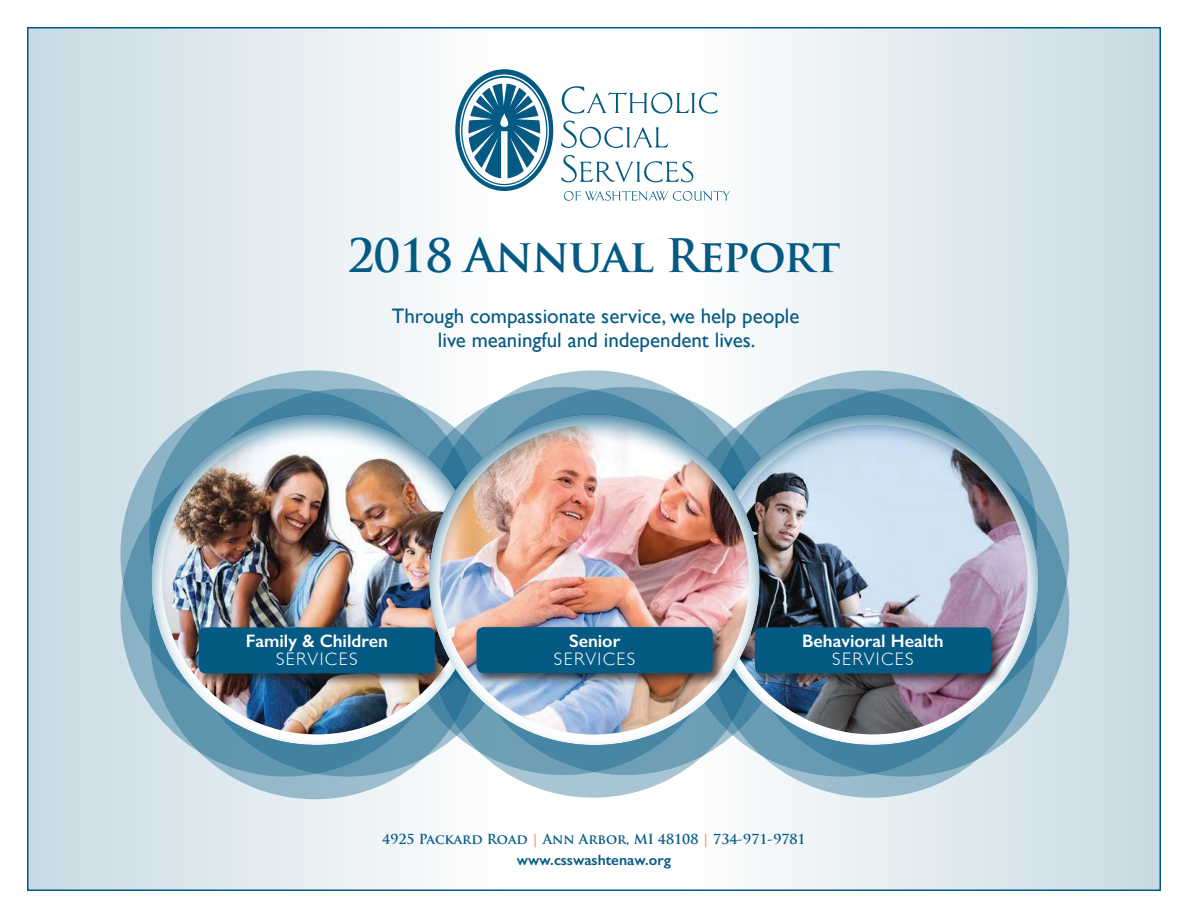
<style>
.page{position:relative;width:1188px;height:918px;background:#fff}
.page>*{position:absolute;margin:0;border:0;box-sizing:border-box;transform-origin:0 0}
.t1{font:700 45px "Trajan Pro";letter-spacing:-.02em;color:#045a83}
.t2{font:21px/24px "Gill Sans";color:#045a83;text-align:center}
.t3{font:600 18.15px "Gill Sans";color:#fff}
.t4{font:300 18.15px "Gill Sans";letter-spacing:.08em;color:#fff}
.t5{font:600 15px "Gill Sans";color:#045a83}
.t6{font:700 13.5px "Trajan Pro";color:#045a83}
.s1{color:#f47a1f}
</style>
<div class="page">
<div style="left:28px;top:28px;width:565px;height:861px;background:linear-gradient(to right,#c7dae3,#fff)"></div>
<div style="left:593px;top:28px;width:567px;height:861px;background:linear-gradient(to right,#fff,#c8dbe4)"></div>
<svg style="left:433px;top:376px;width:320px;height:320px;background:#6c9eb6"></svg>
<svg style="left:433px;top:472px;width:320px;height:320px;background:#84adc1"></svg>
<svg style="left:465px;top:450px;width:320px;height:320px;background:#5890ab"></svg>
<svg style="left:155px;top:376px;width:320px;height:320px;background:#659ab2"></svg>
<svg style="left:126px;top:451px;width:320px;height:320px;background:#6c9eb6"></svg>
<svg style="left:155px;top:474px;width:320px;height:320px;background:#76a4ba"></svg>
<svg style="left:188px;top:451px;width:320px;height:320px;background:#508ca8"></svg>
<img style="left:150px;top:414px;width:278px;height:331px">
<div style="left:195px;top:624px;width:253px;height:63px;background:#221f1f;opacity:.75"></div>
<div style="left:199px;top:627px;width:236px;height:46px;background:#045a83;border-radius:7px"></div>
<svg style="left:712px;top:376px;width:320px;height:320px;background:#74a3b9"></svg>
<svg style="left:712px;top:472px;width:320px;height:320px;background:#75a4ba"></svg>
<svg style="left:744px;top:394px;width:320px;height:320px;background:#6197b0"></svg>
<svg style="left:744px;top:451px;width:320px;height:320px;background:#5c93ae"></svg>
<img style="left:762px;top:414px;width:279px;height:331px">
<div style="left:751px;top:624px;width:253px;height:63px;background:#221f1f;opacity:.75"></div>
<div style="left:755px;top:627px;width:236px;height:46px;background:#045a83;border-radius:7px"></div>
<img style="left:428px;top:414px;width:334px;height:332px">
<div style="left:473px;top:624px;width:253px;height:62px;background:#221f1f;opacity:.75"></div>
<div style="left:477px;top:627px;width:236px;height:46px;background:#045a83;border-radius:7px"></div>
<svg style="left:562px;top:86px;width:156px;height:28px"></svg>
<svg style="left:562px;top:121px;width:107px;height:27px"></svg>
<svg style="left:562px;top:155px;width:131px;height:27px"></svg>
<svg style="left:564px;top:191px;width:166px;height:10px"></svg>
<svg style="left:455px;top:69px;width:98px;height:122px"></svg>
<h1 class="t1" style="left:347px;top:233px;width:495px">2018 Annual Report</h1>
<p class="t2" style="left:392px;top:306px;width:409px">Through compassionate service, we help people live meaningful and independent lives.</p>
<p class="t3" style="left:246px;top:635px;width:144px">Family &amp; Children</p>
<p class="t4" style="left:276px;top:652px;width:83px">SERVICES</p>
<p class="t3" style="left:569px;top:634px;width:53px">Senior</p>
<p class="t4" style="left:554px;top:651px;width:83px">SERVICES</p>
<p class="t3" style="left:802px;top:635px;width:143px">Behavioral Health</p>
<p class="t4" style="left:832px;top:652px;width:83px">SERVICES</p>
<p class="t6" style="left:382px;top:832px;width:425px">4925 Packard Road <span class="s1">|</span> Ann Arbor, MI 48108 <span class="s1">|</span> 734-971-9781</p>
<p class="t5" style="left:517px;top:855px;width:156px">www.csswashtenaw.org</p>
</div>
